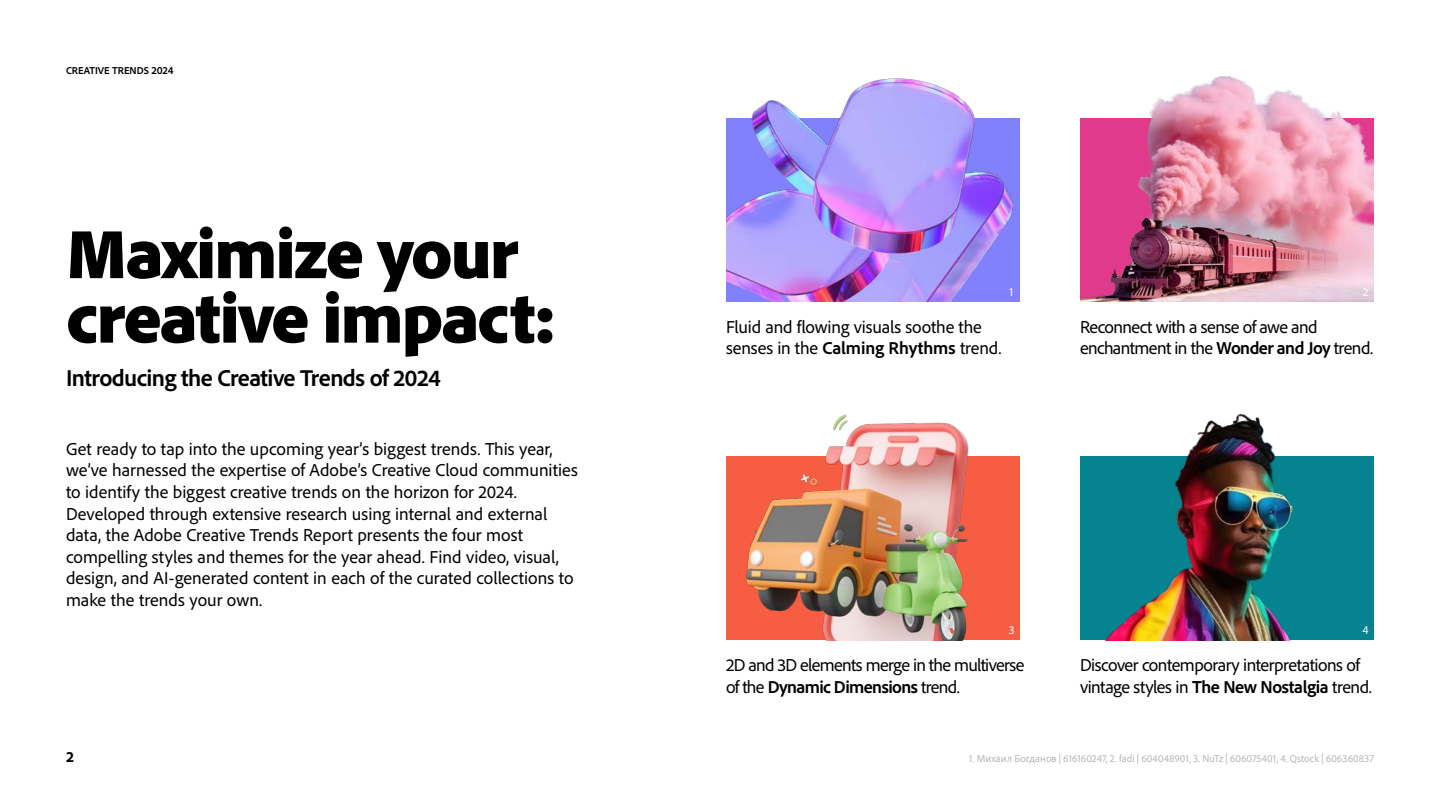
<style>
.page{position:relative;width:1440px;height:810px;background:#fff}
.page>*{position:absolute;margin:0;border:0;box-sizing:border-box;transform-origin:0 0}
.t1{font:900 72px/64.5px "Adobe Clean";letter-spacing:-.03em;color:#000}
.t2{font:700 24px "Adobe Clean";letter-spacing:-.025em;color:#000}
.t3{font:18px/21.6px "Adobe Clean";color:#000}
.t4{font:18px/21.6px "Adobe Clean";letter-spacing:-.025em;color:#000}
.t5{font:18px/21.6px "Adobe Clean";letter-spacing:-.04em;color:#000}
.t6{font:18px/21.6px "Adobe Clean";letter-spacing:-.03em;color:#000}
.t7{font:800 15px "Adobe Clean";color:#000}
.t8{font:12px "Adobe Clean";color:#fff}
.t9{font:10.5px "Adobe Clean";letter-spacing:.005em;color:#b6b6b6}
.t10{font:700 10.5px "Adobe Clean";color:#000}
.s1{font-weight:700}
</style>
<div class="page">
<img style="left:726px;top:78px;width:294px;height:223px">
<img style="left:1080px;top:76px;width:294px;height:226px">
<img style="left:1080px;top:414px;width:294px;height:226px">
<img style="left:726px;top:415px;width:294px;height:225px">
<p class="t10" style="left:66px;top:63px;width:109px">CREATIVE TRENDS 2024</p>
<h1 class="t1" style="left:66px;top:219px;width:492px">Maximize your creative impact:</h1>
<h2 class="t2" style="left:66px;top:362px;width:376px">Introducing the Creative Trends of 2024</h2>
<p class="t3" style="left:66px;top:437px;width:513px">Get ready to tap into the upcoming year’s biggest trends. This year, we’ve harnessed the expertise of Adobe’s Creative Cloud communities to identify the biggest creative trends on the horizon for 2024.<br>Developed through extensive research using internal and external data, the Adobe Creative Trends Report presents the four most compelling styles and themes for the year ahead. Find video, visual, design, and AI-generated content in each of the curated collections to make the trends your own.</p>
<p class="t8" style="left:1010px;top:284px;width:5px">1</p>
<p class="t3" style="left:726px;top:315px;width:277px">Fluid and flowing visuals soothe the senses in the <span class="s1">Calming Rhythms</span> trend.</p>
<p class="t8" style="left:1363px;top:284px;width:7px">2</p>
<p class="t6" style="left:1080px;top:315px;width:295px">Reconnect with a sense of awe and enchantment in the <span class="s1">Wonder and Joy</span> trend.</p>
<p class="t8" style="left:1009px;top:623px;width:7px">3</p>
<p class="t5" style="left:726px;top:654px;width:300px">2D and 3D elements merge in the multiverse of the <span class="s1">Dynamic Dimensions</span> trend.</p>
<p class="t8" style="left:1363px;top:623px;width:8px">4</p>
<p class="t4" style="left:1080px;top:654px;width:293px">Discover contemporary interpretations of vintage styles in <span class="s1">The New Nostalgia</span> trend.</p>
<p class="t7" style="left:66px;top:747px;width:9px">2</p>
<p class="t9" style="left:969px;top:752px;width:406px">1. Михаил Богданов | 616160247, 2. fadi | 604048901, 3. NuTz | 606075401, 4. Qstock | 606360837</p>
</div>
